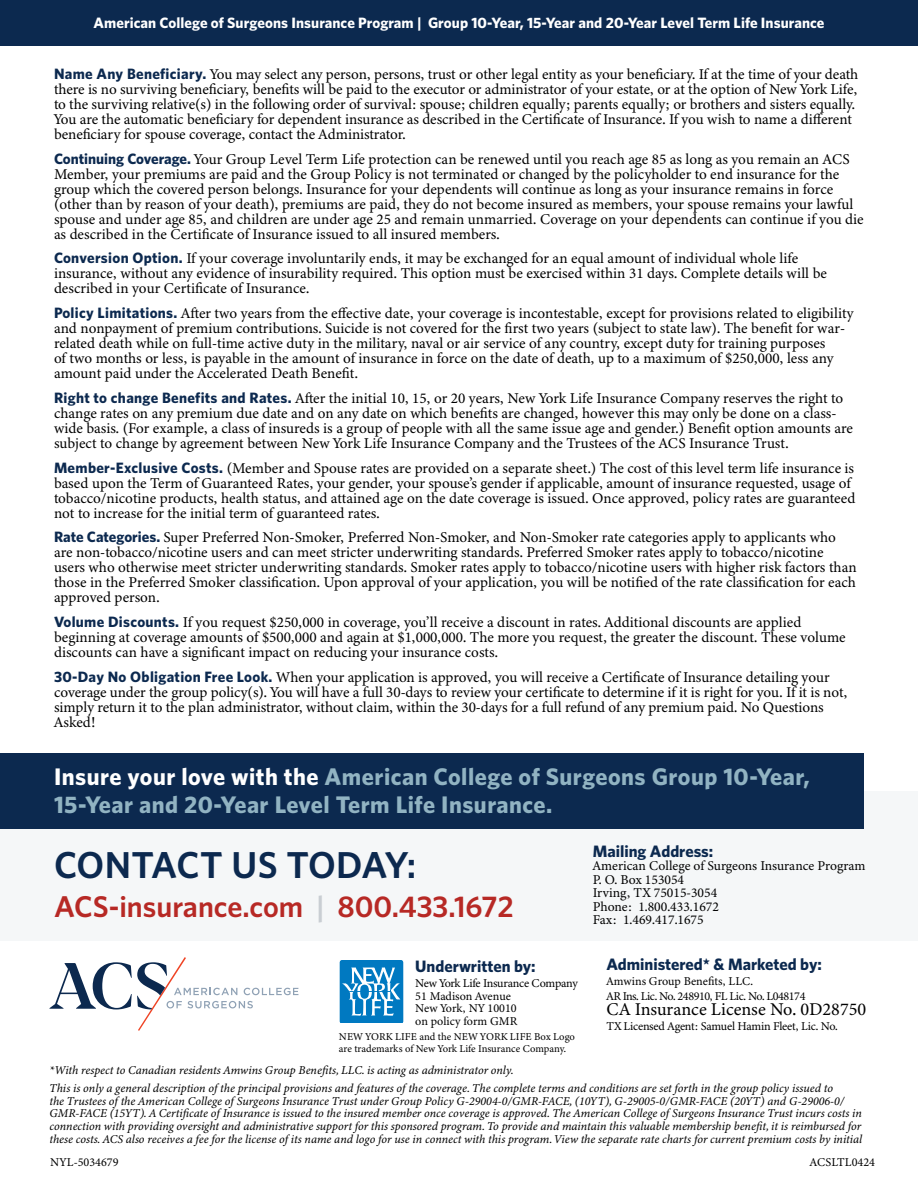
<style>
.page{position:relative;width:918px;height:1188px;background:#fff}
.page>*{position:absolute;margin:0;border:0;box-sizing:border-box;transform-origin:0 0}
.t1{font:600 37.5px "Whitney";letter-spacing:-.015em;color:#0c294f}
.t2{font:600 30px "Whitney";color:#b72925}
.t3{font:700 24px/28.5px "Whitney";letter-spacing:.02em;color:#91b3c2}
.t4{font:18px "Minion Variable Concept";color:#000}
.t5{font:700 16.5px "Whitney";color:#0c294f}
.t6{font:15px/15px "Minion Variable Concept";letter-spacing:-.005em;color:#000}
.t7{font:700 15px "Whitney";letter-spacing:.005em;color:#fff}
.t8{font:13.5px/13.5px "Minion Variable Concept";color:#000}
.t9{font:italic 12px/12.8px "Minion Variable Concept";color:#000}
.t10{font:12px/12.8px "Minion Variable Concept";letter-spacing:-.02em;color:#000}
.t11{font:12px/15px "Minion Variable Concept";letter-spacing:-.04em;color:#000}
.t12{font:12px "Minion Variable Concept";color:#000}
.t13{font:10.5px/12px "Minion Variable Concept";color:#000}
.s1{font-family:"Whitney";font-weight:700;color:#0c294f}
.s2{color:#fff}
.s3{color:#c9ced3}
</style>
<div class="page">
<div style="left:0;top:791px;width:918px;height:149px;background:#f5f7f8"></div>
<div style="left:0;top:753px;width:864px;height:76px;background:#0c294f"></div>
<div style="left:0;top:0;width:918px;height:45px;background:#0c294f"></div>
<svg style="left:339px;top:960px;width:65px;height:63px;background:#3b98cf"></svg>
<svg style="left:50px;top:957px;width:248px;height:74px"></svg>
<p class="t7" style="left:94px;top:14px;width:732px">American College of Surgeons Insurance Program | Group 10-Year, 15-Year and 20-Year Level Term Life Insurance</p>
<p class="t6" style="left:54px;top:67px;width:806px"><span class="s1">Name Any Beneficiary.</span> You may select any person, persons, trust or other legal entity as your beneficiary. If at the time of your death there is no surviving beneficiary, benefits will be paid to the executor or administrator of your estate, or at the option of New York Life, to the surviving relative(s) in the following order of survival: spouse; children equally; parents equally; or brothers and sisters equally.<br>You are the automatic beneficiary for dependent insurance as described in the Certificate of Insurance. If you wish to name a different beneficiary for spouse coverage, contact the Administrator.</p>
<p class="t6" style="left:54px;top:151px;width:811px"><span class="s1">Continuing Coverage.</span> Your Group Level Term Life protection can be renewed until you reach age 85 as long as you remain an ACS Member, your premiums are paid and the Group Policy is not terminated or changed by the policyholder to end insurance for the group which the covered person belongs. Insurance for your dependents will continue as long as your insurance remains in force (other than by reason of your death), premiums are paid, they do not become insured as members, your spouse remains your lawful spouse and under age 85, and children are under age 25 and remain unmarried. Coverage on your dependents can continue if you die as described in the Certificate of Insurance issued to all insured members.</p>
<p class="t6" style="left:54px;top:251px;width:775px"><span class="s1">Conversion Option.</span> If your coverage involuntarily ends, it may be exchanged for an equal amount of individual whole life insurance, without any evidence of insurability required. This option must be exercised within 31 days. Complete details will be described in your Certificate of Insurance.</p>
<p class="t6" style="left:54px;top:306px;width:801px"><span class="s1">Policy Limitations.</span> After two years from the effective date, your coverage is incontestable, except for provisions related to eligibility and nonpayment of premium contributions. Suicide is not covered for the first two years (subject to state law). The benefit for war&shy;related death while on full-time active duty in the military, naval or air service of any country, except duty for training purposes<br>of two months or less, is payable in the amount of insurance in force on the date of death, up to a maximum of $250,000, less any amount paid under the Accelerated Death Benefit.</p>
<p class="t6" style="left:54px;top:390px;width:801px"><span class="s1">Right to change Benefits and Rates.</span> After the initial 10, 15, or 20 years, New York Life Insurance Company reserves the right to change rates on any premium due date and on any date on which benefits are changed, however this may only be done on a class&shy;wide basis. (For example, a class of insureds is a group of people with all the same issue age and gender.) Benefit option amounts are subject to change by agreement between New York Life Insurance Company and the Trustees of the ACS Insurance Trust.</p>
<p class="t6" style="left:54px;top:460px;width:803px"><span class="s1">Member-Exclusive Costs.</span> (Member and Spouse rates are provided on a separate sheet.) The cost of this level term life insurance is based upon the Term of Guaranteed Rates, your gender, your spouse’s gender if applicable, amount of insurance requested, usage of tobacco/nicotine products, health status, and attained age on the date coverage is issued. Once approved, policy rates are guaranteed not to increase for the initial term of guaranteed rates.</p>
<p class="t6" style="left:54px;top:530px;width:804px"><span class="s1">Rate Categories.</span> Super Preferred Non-Smoker, Preferred Non-Smoker, and Non-Smoker rate categories apply to applicants who are non-tobacco/nicotine users and can meet stricter underwriting standards. Preferred Smoker rates apply to tobacco/nicotine users who otherwise meet stricter underwriting standards. Smoker rates apply to tobacco/nicotine users with higher risk factors than those in the Preferred Smoker classification. Upon approval of your application, you will be notified of the rate classification for each approved person.</p>
<p class="t6" style="left:54px;top:615px;width:793px"><span class="s1">Volume Discounts.</span> If you request $250,000 in coverage, you’ll receive a discount in rates. Additional discounts are applied beginning at coverage amounts of $500,000 and again at $1,000,000. The more you request, the greater the discount. These volume discounts can have a significant impact on reducing your insurance costs.</p>
<p class="t6" style="left:54px;top:669px;width:795px"><span class="s1">30-Day No Obligation Free Look.</span> When your application is approved, you will receive a Certificate of Insurance detailing your coverage under the group policy(s). You will have a full 30-days to review your certificate to determine if it is right for you. If it is not, simply return it to the plan administrator, without claim, within the 30-days for a full refund of any premium paid. No Questions Asked!</p>
<h3 class="t3" style="left:54px;top:761px;width:757px"><span class="s2">Insure your love with the</span> American College of Surgeons Group 10-Year,<br>15-Year and 20-Year Level Term Life Insurance.</h3>
<h1 class="t1" style="left:54px;top:843px;width:364px">CONTACT US TODAY:</h1>
<h2 class="t2" style="left:54px;top:889px;width:461px">ACS-insurance.com <span class="s3">|</span> 800.433.1672</h2>
<p class="t5" style="left:415px;top:956px;width:122px">Underwritten by:</p>
<p class="t10" style="left:415px;top:977px;width:164px">New York Life Insurance Company<br>51 Madison Avenue<br>New York, NY 10010<br>on policy form GMR</p>
<p class="t13" style="left:339px;top:1030px;width:238px">NEW YORK LIFE and the NEW YORK LIFE Box Logo are trademarks of New York Life Insurance Company.</p>
<p class="t5" style="left:593px;top:841px;width:122px">Mailing Address:</p>
<p class="t8" style="left:593px;top:859px;width:274px">American College of Surgeons Insurance Program<br>P. O. Box 153054<br>Irving, TX 75015-3054<br>Phone: 1.800.433.1672<br>Fax: 1.469.417.1675</p>
<p class="t5" style="left:606px;top:955px;width:217px">Administered* &amp; Marketed by:</p>
<p class="t11" style="left:606px;top:974px;width:201px">Amwins Group Benefits, LLC.<br>AR Ins. Lic. No. 248910, FL Lic. No. L048174</p>
<p class="t4" style="left:606px;top:997px;width:261px">CA Insurance License No. 0D28750</p>
<p class="t10" style="left:606px;top:1020px;width:233px">TX Licensed Agent: Samuel Hamin Fleet, Lic. No.</p>
<p class="t9" style="left:49px;top:1061px;width:785px;line-height:18.1px">*With respect to Canadian residents Amwins Group Benefits, LLC. is acting as administrator only.<br>This is only a general description of the principal provisions and features of the coverage. The complete terms and conditions are set forth in the group policy issued to</p>
<p class="t9" style="left:49px;top:1094px;width:814px">the Trustees of the American College of Surgeons Insurance Trust under Group Policy G-29004-0/GMR-FACE, (10YT), G-29005-0/GMR-FACE (20YT) and G-29006-0/ GMR-FACE (15YT). A Certificate of Insurance is issued to the insured member once coverage is approved. The American College of Surgeons Insurance Trust incurs costs in connection with providing oversight and administrative support for this sponsored program. To provide and maintain this valuable membership benefit, it is reimbursed for these costs. ACS also receives a fee for the license of its name and logo for use in connect with this program. View the separate rate charts for current premium costs by initial</p>
<p class="t12" style="left:50px;top:1154px;width:70px">NYL-5034679</p>
<p class="t12" style="left:810px;top:1154px;width:67px">ACSLTL0424</p>
</div>
